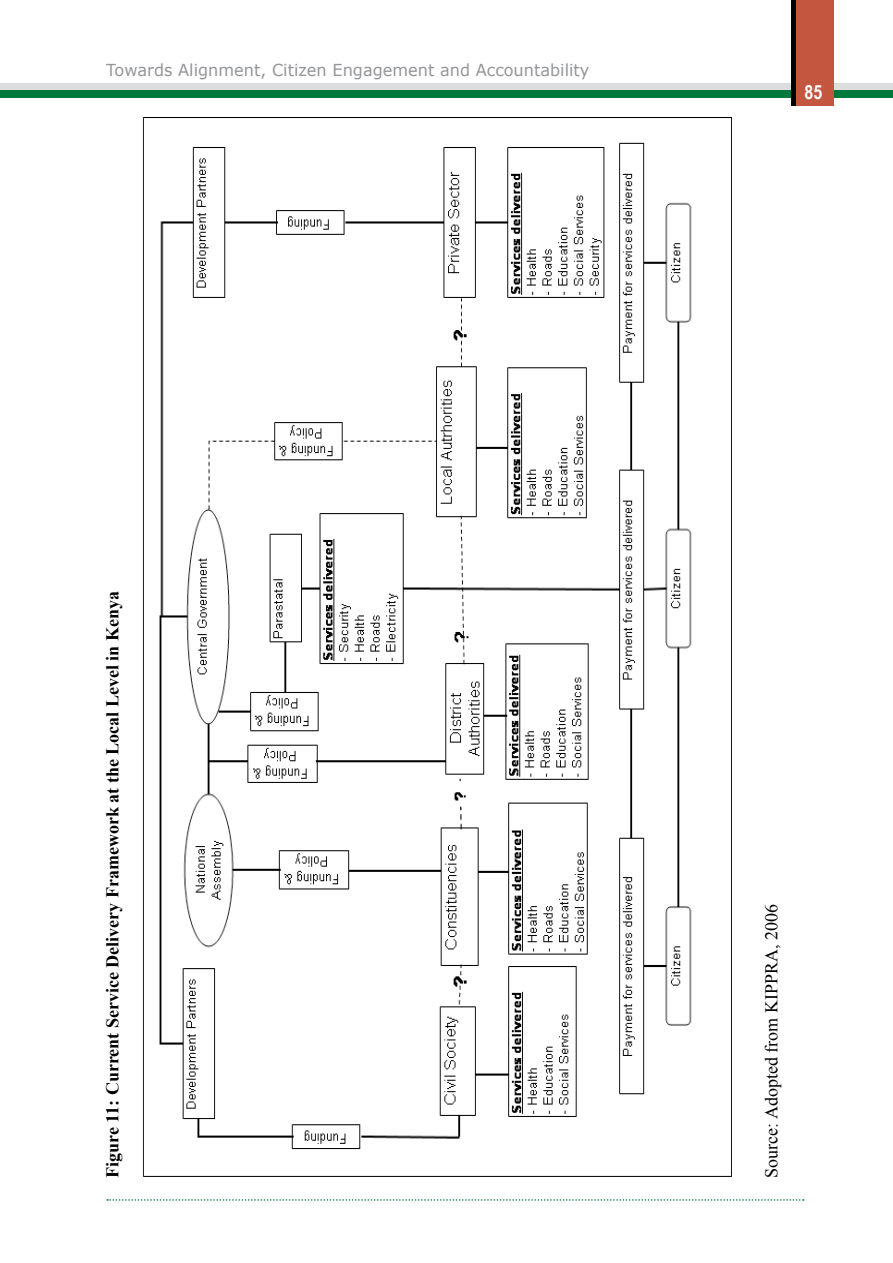
<style>
.page{position:relative;width:893px;height:1263px;background:#fff}
.page>*{position:absolute;margin:0;border:0;box-sizing:border-box;transform-origin:0 0}
.t1{font:700 19.5px "Arial Narrow";color:#fff}
.t2{font:700 18px "Times New Roman";color:#000}
.t3{font:18px "Times New Roman";color:#000}
.t4{font:16.5px "Verdana";color:#939598}
</style>
<div class="page">
<div style="left:0;top:84px;width:893px;height:8px;background:#dcddde"></div>
<div style="left:0;top:90px;width:893px;height:8px;background:#007a3c"></div>
<svg style="left:107px;top:1199px;width:697px;height:2px"></svg>
<div style="left:791px;top:0;width:40px;height:105px;background:#000"></div>
<div style="left:796px;top:0;width:37px;height:105px;background:#c4553f"></div>
<img style="left:143px;top:117px;width:588px;height:1060px">
<p class="t4" style="left:106px;top:60px;width:485px">Towards Alignment, Citizen Engagement and Accountability</p>
<p class="t1" style="left:804px;top:78px;width:19px">85</p>
<p class="t2" style="left:100px;top:1178px;width:588px;rotate:-90deg">Figure 11: Current Service Delivery Framework at the Local Level in Kenya</p>
<p class="t3" style="left:759px;top:1178px;width:275px;rotate:-90deg">Source: Adopted from KIPPRA, 2006</p>
</div>
